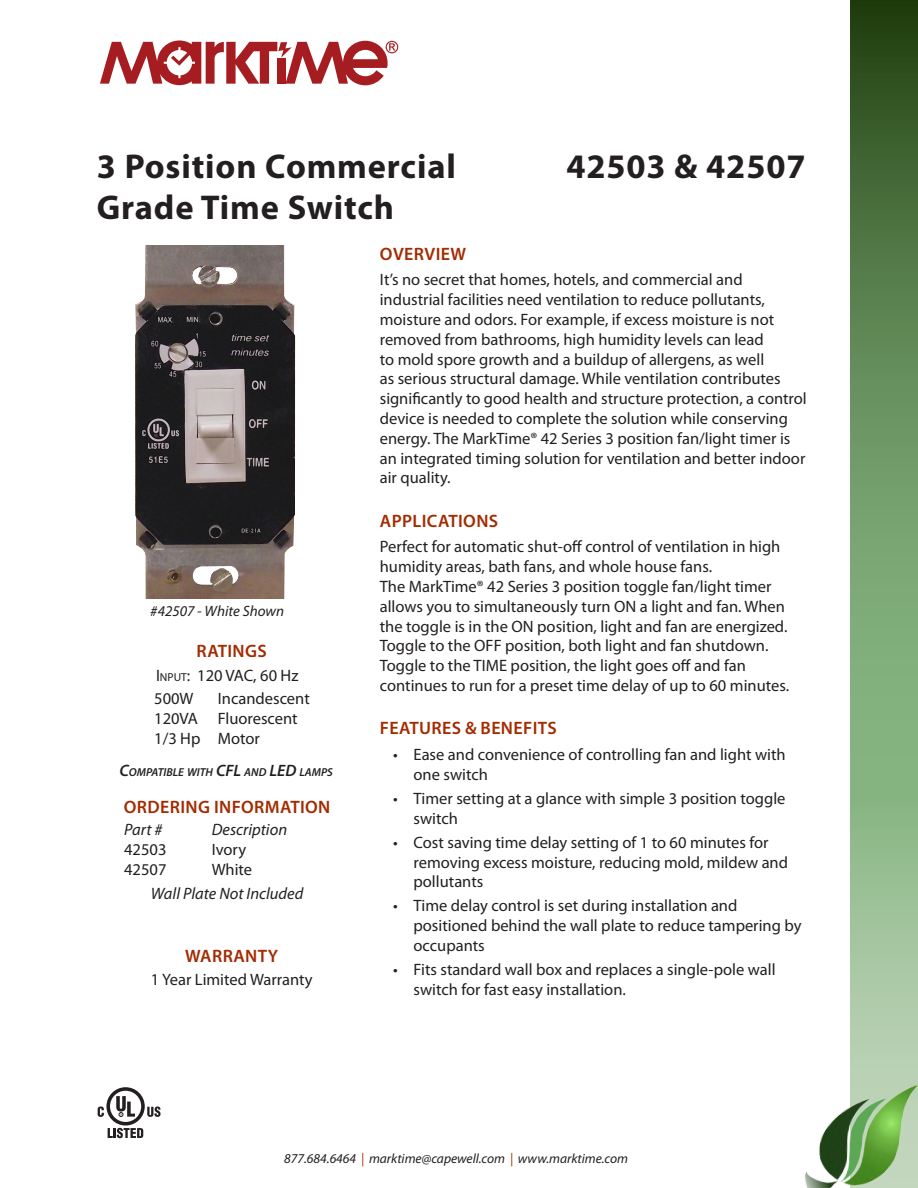
<style>
.page{position:relative;width:918px;height:1188px;background:#fff}
.page>*{position:absolute;margin:0;border:0;box-sizing:border-box;transform-origin:0 0}
.t1{font:700 34.5px "Myriad Pro";letter-spacing:.025em;color:#231f20}
.t2{font:600 18px "Myriad Pro";letter-spacing:.02em;color:#a32b00}
.t3{font:16.5px/19.8px "Myriad Pro";color:#231f20}
.t4{font:italic 16.5px "Myriad Pro";color:#231f20}
.t5{font:italic 15px "Myriad Pro";color:#231f20}
.t6{font:italic 13.5px "Myriad Pro";color:#231f20}
.t7{font:italic 600 11.55px "Myriad Pro";color:#231f20}
.s1{font-style:inherit}
.s2{font-size:11.55px}
.s3{font-size:16.5px}
.s4{color:#a32b00}
</style>
<div class="page">
<svg style="left:850px;top:0;width:68px;height:1074px"></svg>
<img style="left:805px;top:1074px;width:113px;height:114px">
<svg style="left:100px;top:40px;width:298px;height:45px"></svg>
<img style="left:135px;top:246px;width:161px;height:353px">
<svg style="left:108px;top:1128px;width:35px;height:10px"></svg>
<svg style="left:147px;top:1107px;width:14px;height:10px"></svg>
<svg style="left:106px;top:1087px;width:39px;height:39px"></svg>
<div style="left:110px;top:1091px;width:31px;height:31px;background:#fff;border-radius:50%"></div>
<svg style="left:116px;top:1096px;width:19px;height:21px"></svg>
<svg style="left:98px;top:1107px;width:6px;height:10px"></svg>
<p class="t1" style="left:97px;top:147px;width:361px">3 Position Commercial</p>
<p class="t1" style="left:566px;top:147px;width:241px">42503 &amp; 42507</p>
<p class="t1" style="left:97px;top:188px;width:299px">Grade Time Switch</p>
<p class="t5" style="left:150px;top:603px;width:135px">#42507 - White Shown</p>
<p class="t2" style="left:197px;top:641px;width:72px">RATINGS</p>
<p class="t3" style="left:156px;top:666px;width:144px"><span class="s1">I</span><span class="s2">nput</span>: 120 VAC, 60 Hz</p>
<p class="t3" style="left:218px;top:689px;width:93px">Incandescent</p>
<p class="t3" style="left:218px;top:709px;width:81px">Fluorescent</p>
<p class="t3" style="left:218px;top:729px;width:44px">Motor</p>
<p class="t3" style="left:154px;top:689px;width:41px">500W</p>
<p class="t3" style="left:154px;top:709px;width:45px">120VA</p>
<p class="t3" style="left:154px;top:729px;width:48px">1/3 Hp</p>
<p class="t7" style="left:119px;top:764px;width:160px"><span class="s3">C</span>OMPATIBLE WITH <span class="s3">CFL</span> AND <span class="s3">LED</span></p>
<p class="t7" style="left:299px;top:764px;width:35px">LAMPS</p>
<p class="t2" style="left:124px;top:797px;width:208px">ORDERING INFORMATION</p>
<p class="t4" style="left:212px;top:821px;width:77px">Description</p>
<p class="t3" style="left:212px;top:840px;width:36px">Ivory</p>
<p class="t3" style="left:212px;top:860px;width:42px">White</p>
<p class="t4" style="left:124px;top:821px;width:40px">Part #</p>
<p class="t3" style="left:124px;top:840px;width:44px">42503</p>
<p class="t3" style="left:124px;top:860px;width:44px">42507</p>
<p class="t4" style="left:151px;top:884px;width:154px">Wall Plate Not Included</p>
<p class="t2" style="left:185px;top:946px;width:94px">WARRANTY</p>
<p class="t3" style="left:151px;top:970px;width:163px">1 Year Limited Warranty</p>
<p class="t2" style="left:380px;top:243px;width:88px">OVERVIEW</p>
<p class="t3" style="left:380px;top:270px;width:429px">It’s no secret that homes, hotels, and commercial and industrial facilities need ventilation to reduce pollutants, moisture and odors. For example, if excess moisture is not removed from bathrooms, high humidity levels can lead<br>to mold spore growth and a buildup of allergens, as well<br>as serious structural damage. While ventilation contributes significantly to good health and structure protection, a control device is needed to complete the solution while conserving energy. The MarkTime® 42 Series 3 position fan/light timer is an integrated timing solution for ventilation and better indoor air quality.</p>
<p class="t2" style="left:380px;top:510px;width:120px">APPLICATIONS</p>
<p class="t3" style="left:380px;top:537px;width:402px">Perfect for automatic shut-off control of ventilation in high humidity areas, bath fans, and whole house fans.</p>
<p class="t3" style="left:380px;top:577px;width:411px">The MarkTime® 42 Series 3 position toggle fan/light timer allows you to simultaneously turn ON a light and fan. When the toggle is in the ON position, light and fan are energized.<br>Toggle to the OFF position, both light and fan shutdown.<br>Toggle to the TIME position, the light goes off and fan continues to run for a preset time delay of up to 60 minutes.</p>
<p class="t2" style="left:380px;top:718px;width:178px">FEATURES &amp; BENEFITS</p>
<p class="t3" style="left:414px;top:745px;width:374px;text-indent:-20px">• Ease and convenience of controlling fan and light with one switch</p>
<p class="t3" style="left:414px;top:789px;width:374px;text-indent:-20px">• Timer setting at a glance with simple 3 position toggle switch</p>
<p class="t3" style="left:414px;top:833px;width:376px;text-indent:-20px">• Cost saving time delay setting of 1 to 60 minutes for removing excess moisture, reducing mold, mildew and pollutants</p>
<p class="t3" style="left:414px;top:896px;width:390px;text-indent:-20px">• Time delay control is set during installation and positioned behind the wall plate to reduce tampering by occupants</p>
<p class="t3" style="left:414px;top:960px;width:364px;text-indent:-20px">• Fits standard wall box and replaces a single-pole wall switch for fast easy installation.</p>
<p class="t6" style="left:284px;top:1152px;width:346px">877.684.6464 <span class="s4">|</span> marktime@capewell.com <span class="s4">|</span> www.marktime.com</p>
</div>
